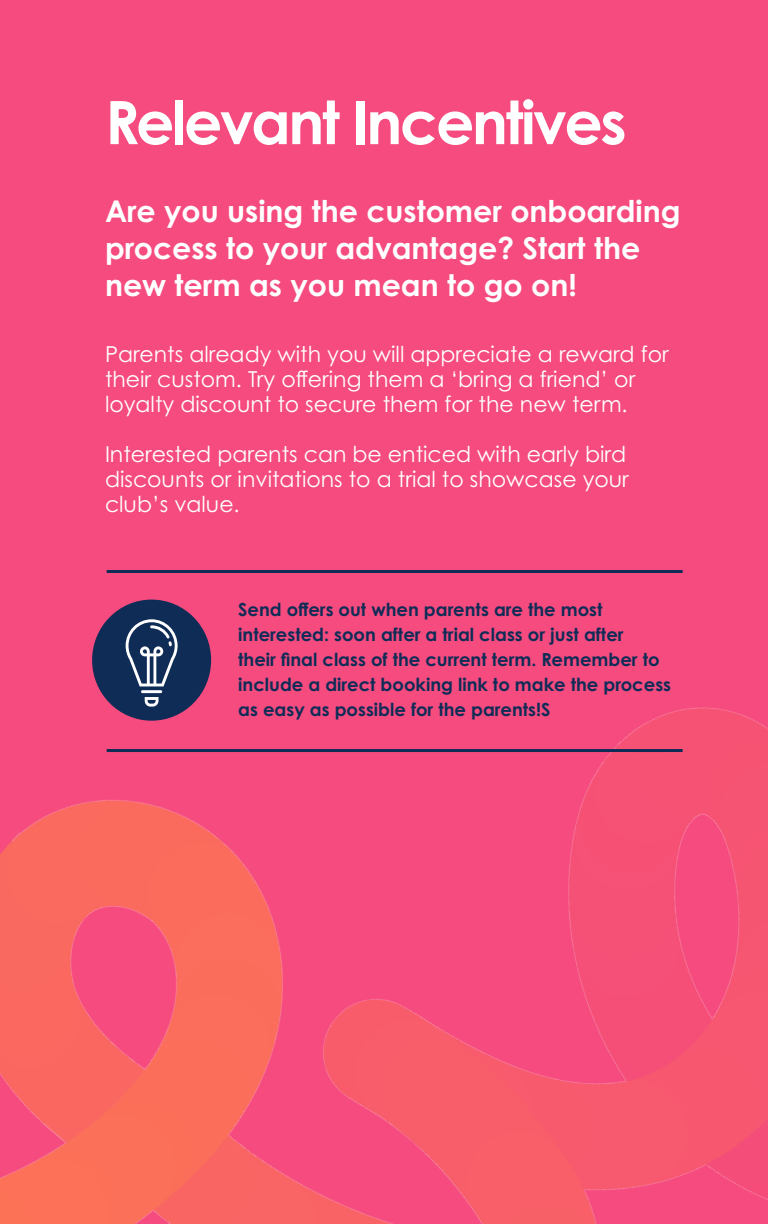
<style>
.page{position:relative;width:768px;height:1224px;background:#f54b7e}
.page>*{position:absolute;margin:0;border:0;box-sizing:border-box;transform-origin:0 0}
.t1{font:700 60px "Century Gothic Pro";letter-spacing:-.04em;color:#fff}
.t2{font:700 30px/37px "Century Gothic Pro";color:#fff}
.t3{font:22px/25px "Century Gothic Pro";color:#fff}
.t4{font:700 18px/25px "Century Gothic Pro";color:#0f2c57}
</style>
<div class="page">
<img style="left:0;top:570px;width:768px;height:654px">
<div style="left:92px;top:600px;width:119px;height:121px;background:#0f2c57;border-radius:50%"></div>
<svg style="left:126px;top:619px;width:52px;height:67px"></svg>
<hr style="left:141px;top:690px;width:21px;height:3px;background:#fff">
<svg style="left:145px;top:697px;width:14px;height:10px"></svg>
<hr style="left:107px;top:570px;width:576px;height:3px;background:#0f2c57">
<hr style="left:107px;top:749px;width:576px;height:3px;background:#0f2c57">
<h1 class="t1" style="left:105px;top:85px;width:523px">Relevant Incentives</h1>
<h2 class="t2" style="left:105px;top:192px;width:577px">Are you using the customer onboarding process to your advantage? Start the new term as you mean to go on!</h2>
<p class="t3" style="left:105px;top:341px;width:565px">Parents already with you will appreciate a reward for their custom. Try offering them a ‘bring a friend’ or loyalty discount to secure them for the new term.</p>
<p class="t3" style="left:105px;top:441px;width:525px">Interested parents can be enticed with early bird discounts or invitations to a trial to showcase your club’s value.</p>
<p class="t4" style="left:238px;top:596px;width:434px">Send offers out when parents are the most interested: soon after a trial class or just after<br>their final class of the current term. Remember to include a direct booking link to make the process as easy as possible for the parents!S</p>
</div>
